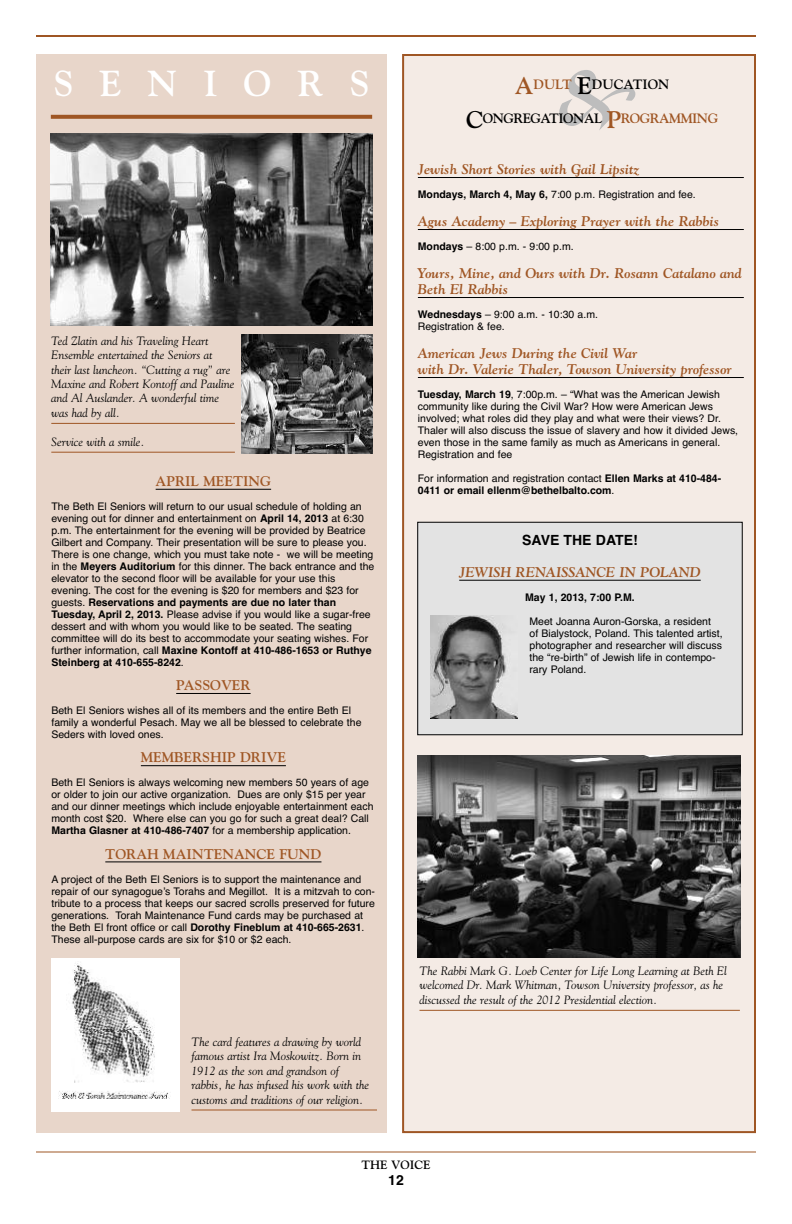
<style>
.page{position:relative;width:792px;height:1224px;background:#fff}
.page>*{position:absolute;margin:0;border:0;box-sizing:border-box;transform-origin:0 0}
.t1{font:72px "Matura MT Script Capitals";color:#bdbdbd;scale:.8 1}
.t2{font:700 36px "Goudy";letter-spacing:.725em;color:#fff}
.t3{font:italic 700 14px/16px "Goudy";color:#9f5624}
.t4{font:700 14px "Goudy";color:#9f5624}
.t5{font:700 14px "Helvetica";color:#000}
.t6{font:700 13.5px "Goudy";letter-spacing:-.035em;color:#000}
.t7{font:700 13.5px "Goudy";color:#000}
.t8{font:italic 12px/14.4px "Goudy";color:#000}
.t9{font:700 12px "Goudy";color:#000}
.t10{font:10.5px/12px "Helvetica";color:#000}
.t11{font:700 10.5px/12px "Helvetica";color:#000}
.s1{font-weight:700}
.s2{font-size:24px;color:#9f5624}
.s3{color:#9f5624}
.s4{font-size:24px}
.s5{font-weight:400}
</style>
<div class="page">
<hr style="left:36px;top:1152px;width:720px;height:1px;background:#9f5624">
<hr style="left:36px;top:35px;width:720px;height:2px;background:#9f5624">
<div style="left:36px;top:54px;width:351px;height:1079px;background:#e8d6ca"></div>
<svg style="left:51px;top:115px;width:321px;height:4px"></svg>
<div style="left:52px;top:958px;width:128px;height:154px;background:#fff"></div>
<img style="left:59px;top:963px;width:111px;height:136px">
<hr style="left:192px;top:1110px;width:185px;height:1px;background:#9f5624">
<hr style="left:156px;top:489px;width:115px;height:1px;background:#000">
<hr style="left:176px;top:693px;width:75px;height:1px;background:#000">
<hr style="left:141px;top:765px;width:145px;height:1px;background:#000">
<hr style="left:105px;top:861px;width:216px;height:1px;background:#000">
<div style="left:404px;top:56px;width:350px;height:1075px;background:#f4ebe5"></div>
<div style="left:402px;top:54px;width:354px;height:1079px;border:2px solid #9f5624"></div>
<hr style="left:418px;top:177px;width:326px;height:1px;background:#000">
<hr style="left:418px;top:229px;width:326px;height:1px;background:#000">
<hr style="left:418px;top:297px;width:326px;height:1px;background:#000">
<hr style="left:418px;top:377px;width:326px;height:1px;background:#000">
<div style="left:418px;top:522px;width:324px;height:213px;background:#e3e3e3"></div>
<div style="left:417px;top:522px;width:325px;height:213px;border:1px solid #000"></div>
<hr style="left:459px;top:580px;width:242px;height:1px;background:#000">
<img style="left:430px;top:616px;width:88px;height:102px">
<img style="left:417px;top:755px;width:324px;height:202px">
<hr style="left:420px;top:1010px;width:320px;height:1px;background:#9f5624">
<hr style="left:51px;top:423px;width:184px;height:1px;background:#9f5624">
<hr style="left:51px;top:452px;width:184px;height:1px;background:#9f5624">
<img style="left:50px;top:134px;width:323px;height:192px">
<img style="left:241px;top:335px;width:132px;height:118px">
<h2 class="t2" style="left:53px;top:62px;width:318px">SENIORS</h2>
<p class="t8" style="left:51px;top:334px;width:185px">Ted Zlatin and his Traveling Heart<br>Ensemble entertained the Seniors at their last luncheon. “Cutting a rug” are<br>Maxine and Robert Kontoff and Pauline and Al Auslander. A wonderful time was had by all.</p>
<p class="t8" style="left:51px;top:434px;width:95px">Service with a smile.</p>
<h3 class="t4" style="left:156px;top:473px;width:117px">APRIL MEETING</h3>
<p class="t10" style="left:51px;top:500px;width:324px">The Beth El Seniors will return to our usual schedule of holding an evening out for dinner and entertainment on <span class="s1">April 14, 2013</span> at 6:30 p.m. The entertainment for the evening will be provided by Beatrice Gilbert and Company. Their presentation will be sure to please you.<br>There is one change, which you must take note - we will be meeting in the <span class="s1">Meyers Auditorium</span> for this dinner. The back entrance and the elevator to the second floor will be available for your use this evening. The cost for the evening is $20 for members and $23 for guests. <span class="s1">Reservations and payments are due no later than Tuesday, April 2, 2013.</span> Please advise if you would like a sugar-free dessert and with whom you would like to be seated. The seating committee will do its best to accommodate your seating wishes. For further information, call <span class="s1">Maxine Kontoff at 410-486-1653 or Ruthye Steinberg at 410-655-8242</span>.</p>
<h3 class="t4" style="left:176px;top:677px;width:76px">PASSOVER</h3>
<p class="t10" style="left:51px;top:705px;width:312px">Beth El Seniors wishes all of its members and the entire Beth El family a wonderful Pesach. May we all be blessed to celebrate the<br>Seders with loved ones.</p>
<h3 class="t4" style="left:141px;top:749px;width:147px">MEMBERSHIP DRIVE</h3>
<p class="t10" style="left:51px;top:777px;width:324px">Beth El Seniors is always welcoming new members 50 years of age or older to join our active organization. Dues are only $15 per year and our dinner meetings which include enjoyable entertainment each month cost $20. Where else can you go for such a great deal? Call <span class="s1">Martha Glasner at 410-486-7407</span> for a membership application.</p>
<h3 class="t4" style="left:105px;top:846px;width:218px">TORAH MAINTENANCE FUND</h3>
<p class="t10" style="left:51px;top:873px;width:325px">A project of the Beth El Seniors is to support the maintenance and repair of our synagogueʼs Torahs and Megillot. It is a mitzvah to con&shy;tribute to a process that keeps our sacred scrolls preserved for future generations. Torah Maintenance Fund cards may be purchased at the Beth El front office or call <span class="s1">Dorothy Fineblum at 410-665-2631</span>.<br>These all-purpose cards are six for $10 or $2 each.</p>
<p class="t8" style="left:192px;top:1035px;width:179px">The card features a drawing by world famous artist Ira Moskowitz. Born in 1912 as the son and grandson of rabbis, he has infused his work with the customs and traditions of our religion.</p>
<h1 class="t1" style="left:558px;top:44px;width:99px">&amp;</h1>
<p class="t7" style="left:515px;top:76px;width:156px"><span class="s2">A</span><span class="s3">DULT</span> <span class="s4">E</span>DUCATION</p>
<p class="t6" style="left:466px;top:110px;width:254px"><span class="s4">C</span>ONGREGATIONAL <span class="s2">P</span><span class="s3">ROGRAMMING</span></p>
<h3 class="t3" style="left:418px;top:161px;width:223px">Jewish Short Stories with Gail Lipsitz</h3>
<p class="t10" style="left:418px;top:189px;width:280px"><span class="s1">Mondays, March 4, May 6,</span> 7:00 p.m. Registration and fee.</p>
<h3 class="t3" style="left:418px;top:213px;width:303px">Agus Academy – Exploring Prayer with the Rabbis</h3>
<p class="t10" style="left:418px;top:241px;width:157px"><span class="s1">Mondays</span> – 8:00 p.m. - 9:00 p.m.</p>
<h3 class="t3" style="left:418px;top:265px;width:326px">Yours, Mine, and Ours with Dr. Rosann Catalano and<br>Beth El Rabbis</h3>
<p class="t10" style="left:418px;top:309px;width:182px"><span class="s1">Wednesdays</span> – 9:00 a.m. - 10:30 a.m.<br>Registration &amp; fee.</p>
<h3 class="t3" style="left:418px;top:345px;width:316px">American Jews During the Civil War<br>with Dr. Valerie Thaler, Towson University professor</h3>
<p class="t10" style="left:418px;top:389px;width:322px"><span class="s1">Tuesday, March 19</span>, 7:00p.m. – “What was the American Jewish community like during the Civil War? How were American Jews involved; what roles did they play and what were their views? Dr.<br>Thaler will also discuss the issue of slavery and how it divided Jews, even those in the same family as much as Americans in general.<br>Registration and fee</p>
<p class="t11" style="left:418px;top:473px;width:305px"><span class="s5">For information and registration contact</span> Ellen Marks at 410-484-<br>0411 or email ellenm@bethelbalto.com<span class="s5">.</span></p>
<h3 class="t5" style="left:522px;top:532px;width:117px">SAVE THE DATE!</h3>
<h3 class="t3" style="left:459px;top:564px;width:243px">JEWISH RENAISSANCE IN POLAND</h3>
<p class="t11" style="left:525px;top:591px;width:111px">May 1, 2013, 7:00 P.M.</p>
<p class="t10" style="left:529px;top:615px;width:195px">Meet Joanna Auron-Gorska, a resident<br>of Bialystock, Poland. This talented artist, photographer and researcher will discuss the “re-birth” of Jewish life in contempo&shy;rary Poland.</p>
<p class="t8" style="left:420px;top:964px;width:309px">The Rabbi Mark G. Loeb Center for Life Long Learning at Beth El welcomed Dr. Mark Whitman, Towson University professor, as he discussed the result of the 2012 Presidential election.</p>
<p class="t9" style="left:362px;top:1157px;width:70px">THE VOICE</p>
<h3 class="t5" style="left:388px;top:1172px;width:17px">12</h3>
</div>
